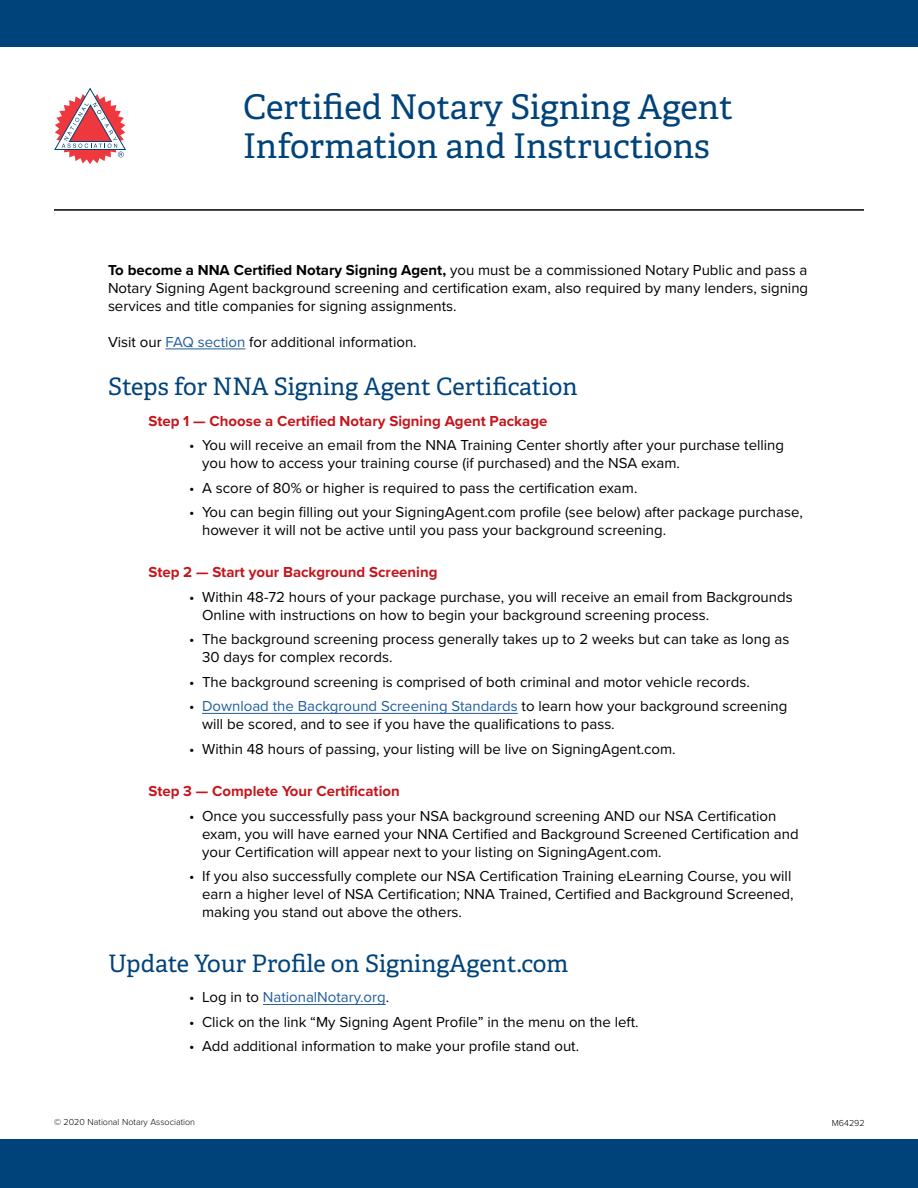
<style>
.page{position:relative;width:918px;height:1188px;background:#fff}
.page>*{position:absolute;margin:0;border:0;box-sizing:border-box;transform-origin:0 0}
.t1{font:34.05px/39.2px "Adelle PE";color:#00437b}
.t2{font:24px "Adelle PE";color:#00437b}
.t3{font:15px/18px "Proxima Nova";color:#000}
.t4{font:700 15px "Proxima Nova";color:#c4161c}
.t5{font:15px "Proxima Nova";color:#215e9e}
.t6{font:300 9px "Proxima Nova";color:#000}
.s1{font-weight:700}
.s2{color:#215e9e}
.s3{color:#000}
</style>
<div class="page">
<div style="left:0;top:0;width:918px;height:47px;background:#00437b"></div>
<div style="left:0;top:1139px;width:918px;height:48px;background:#00437b"></div>
<hr style="left:54px;top:209px;width:810px;height:2px;background:#000">
<svg style="left:54px;top:88px;width:72px;height:76px"></svg>
<hr style="left:166px;top:349px;width:79px;height:1px;background:#215e9e">
<hr style="left:202px;top:713px;width:316px;height:1px;background:#215e9e">
<hr style="left:263px;top:1004px;width:123px;height:1px;background:#215e9e">
<h1 class="t1" style="left:243px;top:85px;width:492px">Certified Notary Signing Agent<br>Information and Instructions</h1>
<p class="t3" style="left:108px;top:260px;width:702px;text-align:justify"><span class="s1">To become a NNA Certified Notary Signing Agent,</span> you must be a commissioned Notary Public and pass a Notary Signing Agent background screening and certification exam, also required by many lenders, signing services and title companies for signing assignments.</p>
<p class="t3" style="left:108px;top:332px;width:310px">Visit our <span class="s2">FAQ section</span> for additional information.</p>
<h2 class="t2" style="left:108px;top:369px;width:471px">Steps for NNA Signing Agent Certification</h2>
<p class="t4" style="left:148px;top:409px;width:401px">Step 1 — Choose a Certified Notary Signing Agent Package</p>
<p class="t3" style="left:202px;top:435px;width:584px;text-indent:-13px">• You will receive an email from the NNA Training Center shortly after your purchase telling you how to access your training course (if purchased) and the NSA exam.</p>
<p class="t3" style="left:189px;top:478px;width:450px">• A score of 80% or higher is required to pass the certification exam.</p>
<p class="t3" style="left:202px;top:502px;width:602px;text-indent:-13px">• You can begin filling out your SigningAgent.com profile (see below) after package purchase, however it will not be active until you pass your background screening.</p>
<p class="t4" style="left:148px;top:561px;width:291px">Step 2 — Start your Background Screening</p>
<p class="t3" style="left:202px;top:587px;width:592px;text-indent:-13px">• Within 48-72 hours of your package purchase, you will receive an email from Backgrounds<br>Online with instructions on how to begin your background screening process.</p>
<p class="t3" style="left:202px;top:630px;width:589px;text-indent:-13px">• The background screening process generally takes up to 2 weeks but can take as long as<br>30 days for complex records.</p>
<p class="t3" style="left:189px;top:672px;width:562px">• The background screening is comprised of both criminal and motor vehicle records.</p>
<p class="t3" style="left:202px;top:697px;width:587px;text-indent:-13px">• <span class="s2">Download the Background Screening Standards</span> to learn how your background screening will be scored, and to see if you have the qualifications to pass.</p>
<p class="t3" style="left:189px;top:739px;width:488px">• Within 48 hours of passing, your listing will be live on SigningAgent.com.</p>
<p class="t4" style="left:148px;top:780px;width:253px">Step 3 — Complete Your Certification</p>
<p class="t3" style="left:202px;top:806px;width:598px;text-indent:-13px">• Once you successfully pass your NSA background screening AND our NSA Certification exam, you will have earned your NNA Certified and Background Screened Certification and your Certification will appear next to your listing on SigningAgent.com.</p>
<p class="t3" style="left:202px;top:867px;width:593px;text-indent:-13px">• If you also successfully complete our NSA Certification Training eLearning Course, you will earn a higher level of NSA Certification; NNA Trained, Certified and Background Screened, making you stand out above the others.</p>
<h2 class="t2" style="left:108px;top:945px;width:462px">Update Your Profile on SigningAgent.com</h2>
<p class="t5" style="left:189px;top:986px;width:202px"><span class="s3">• Log in to</span> NationalNotary.org<span class="s3">.</span></p>
<p class="t3" style="left:189px;top:1012px;width:451px">• Click on the link “My Signing Agent Profile” in the menu on the left.</p>
<p class="t3" style="left:189px;top:1037px;width:392px">• Add additional information to make your profile stand out.</p>
<p class="t6" style="left:54px;top:1115px;width:143px">© 2020 National Notary Association</p>
<p class="t6" style="left:832px;top:1116px;width:34px">M64292</p>
</div>
